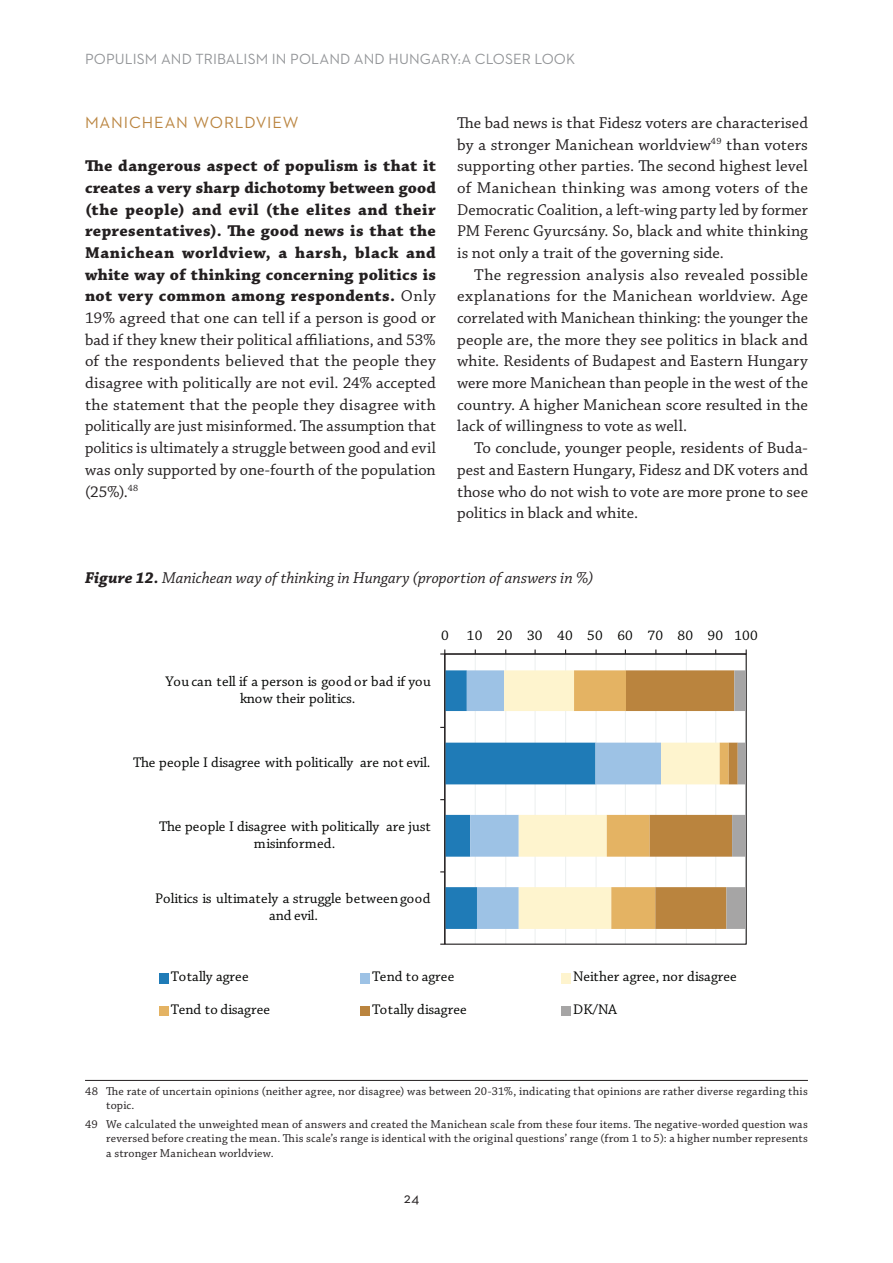
<style>
.page{position:relative;width:893px;height:1263px;background:#fff}
.page>*{position:absolute;margin:0;border:0;box-sizing:border-box;transform-origin:0 0}
.t1{font:16.5px/21.8px "Chaparral Pro";color:#231f20;text-align:justify}
.t2{font:italic 16.5px "Chaparral Pro";color:#231f20}
.t3{font:16.5px "Neutraface 2 Text";letter-spacing:.05em;color:#ba843f}
.t4{font:15px "Neutraface 2 Text";letter-spacing:.005em;color:#939598}
.t5{font:15px "Neutraface 2 Text";color:#231f20}
.t6{font:14.7px/17px "Chaparral Pro";letter-spacing:.01em;color:#040503;text-align:center}
.t7{font:12px/14.4px "Chaparral Pro";letter-spacing:.015em;color:#231f20}
.s1{font-weight:700}
</style>
<div class="page">
<hr style="left:85px;top:1080px;width:723px;height:1px;background:#231f20">
<hr style="left:475px;top:654px;width:1px;height:290px;background:#eef1f1">
<hr style="left:505px;top:654px;width:1px;height:290px;background:#eef1f1">
<hr style="left:535px;top:654px;width:1px;height:290px;background:#eef1f1">
<hr style="left:565px;top:654px;width:1px;height:290px;background:#eef1f1">
<hr style="left:595px;top:654px;width:2px;height:290px;background:#eef1f1">
<hr style="left:625px;top:654px;width:1px;height:290px;background:#eef1f1">
<hr style="left:655px;top:654px;width:1px;height:290px;background:#eef1f1">
<hr style="left:686px;top:654px;width:1px;height:290px;background:#eef1f1">
<hr style="left:715px;top:654px;width:1px;height:290px;background:#eef1f1">
<hr style="left:445px;top:653px;width:301px;height:1px;background:#211d1e">
<hr style="left:444px;top:654px;width:1px;height:290px;background:#211d1e">
<svg style="left:440px;top:670px;width:306px;height:259px"></svg>
<div style="left:160px;top:973px;width:9px;height:10px;background:#1f7bb7"></div>
<div style="left:361px;top:973px;width:9px;height:10px;background:#9dc2e5"></div>
<div style="left:562px;top:973px;width:9px;height:10px;background:#fef4ce"></div>
<div style="left:160px;top:1007px;width:9px;height:9px;background:#e4b363"></div>
<div style="left:361px;top:1007px;width:9px;height:9px;background:#ba843e"></div>
<div style="left:562px;top:1007px;width:9px;height:9px;background:#a6a5a5"></div>
<p class="t4" style="left:85px;top:49px;width:19px">POPULISM</p>
<p class="t4" style="left:161px;top:49px;width:11px">AND</p>
<p class="t4" style="left:195px;top:49px;width:18px">TRIBALISM</p>
<p class="t4" style="left:272px;top:49px;width:39px">IN POLAND</p>
<p class="t4" style="left:354px;top:49px;width:11px">AND</p>
<p class="t4" style="left:388px;top:49px;width:22px">HUNGARY</p>
<p class="t4" style="left:458px;top:49px;width:27px">:A CLOSER</p>
<p class="t4" style="left:534px;top:49px;width:11px">LOOK</p>
<p class="t3" style="left:85px;top:112px;width:215px">MANICHEAN WORLDVIEW</p>
<p class="t1" style="left:85px;top:156px;width:352px"><span class="s1">The dangerous aspect of populism is that it creates a very sharp dichotomy between good (the people) and evil (the elites and their representatives). The good news is that the Manichean worldview, a harsh, black and white way of thinking concerning politics is not very common among respondents.</span> Only 19% agreed that one can tell if a person is good or bad if they knew their political affiliations, and 53% of the respondents believed that the people they disagree with politically are not evil. 24% accepted the statement that the people they disagree with politically are just misinformed. The assumption that politics is ultimately a struggle between good and evil was only supported by one-fourth of the population (25%).<sup>48</sup></p>
<p class="t1" style="left:457px;top:113px;width:352px">The bad news is that Fidesz voters are characterised by a stronger Manichean worldview<sup>49</sup> than voters supporting other parties. The second highest level of Manichean thinking was among voters of the Democratic Coalition, a left-wing party led by former PM Ferenc Gyurcsány. So, black and white thinking is not only a trait of the governing side.</p>
<p class="t1" style="left:457px;top:264px;width:352px;text-indent:17px">The regression analysis also revealed possible explanations for the Manichean worldview. Age correlated with Manichean thinking: the younger the people are, the more they see politics in black and white. Residents of Budapest and Eastern Hungary were more Manichean than people in the west of the country. A higher Manichean score resulted in the lack of willingness to vote as well.</p>
<p class="t1" style="left:457px;top:438px;width:352px;text-indent:17px">To conclude, younger people, residents of Buda&shy;pest and Eastern Hungary, Fidesz and DK voters and those who do not wish to vote are more prone to see politics in black and white.</p>
<p class="t2" style="left:85px;top:569px;width:510px"><span class="s1">Figure 12.</span> Manichean way of thinking in Hungary (proportion of answers in %)</p>
<p class="t6" style="left:441px;top:627px;width:318px">0 10 20 30 40 50 60 70 80 90 100</p>
<p class="t6" style="left:166px;top:673px;width:267px">You can tell if a person is good or bad if you know their politics.</p>
<p class="t6" style="left:133px;top:754px;width:299px">The people I disagree with politically are not evil.</p>
<p class="t6" style="left:159px;top:818px;width:273px">The people I disagree with politically are just misinformed.</p>
<p class="t6" style="left:155px;top:891px;width:277px">Politics is ultimately a struggle between good and evil.</p>
<p class="t6" style="left:171px;top:969px;width:79px">Totally agree</p>
<p class="t6" style="left:372px;top:969px;width:84px">Tend to agree</p>
<p class="t6" style="left:573px;top:969px;width:165px">Neither agree, nor disagree</p>
<p class="t6" style="left:171px;top:1002px;width:101px">Tend to disagree</p>
<p class="t6" style="left:372px;top:1002px;width:96px">Totally disagree</p>
<p class="t6" style="left:573px;top:1002px;width:45px">DK/NA</p>
<p class="t7" style="left:106px;top:1084px;width:703px;text-indent:-21px">48 The rate of uncertain opinions (neither agree, nor disagree) was between 20-31%, indicating that opinions are rather diverse regarding this topic.</p>
<p class="t7" style="left:106px;top:1117px;width:703px;text-align:justify;text-indent:-21px">49 We calculated the unweighted mean of answers and created the Manichean scale from these four items. The negative-worded question was reversed before creating the mean. This scale’s range is identical with the original questions’ range (from 1 to 5): a higher number represents a stronger Manichean worldview.</p>
<p class="t5" style="left:404px;top:1189px;width:17px">24</p>
</div>
